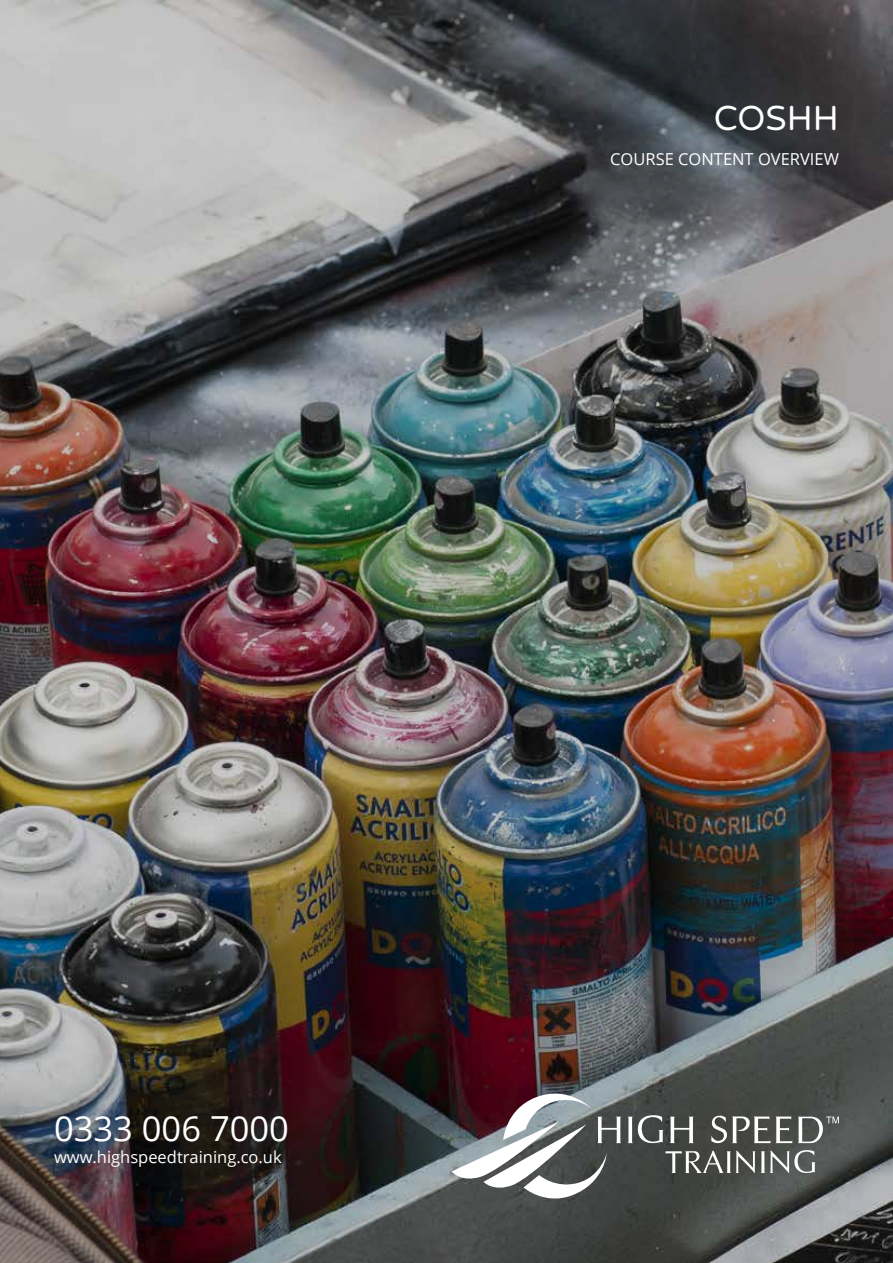
<style>
.page{position:relative;width:893px;height:1263px;background:#fff}
.page>*{position:absolute;margin:0;border:0;box-sizing:border-box;transform-origin:0 0}
.t1{font:34.5px "Open Sans";color:#fff}
.t2{font:34.5px "Varela Round";color:#fff}
.t3{font:16.5px "Open Sans";color:#fff}
</style>
<div class="page">
<img style="left:0;top:0;width:893px;height:1263px">
<svg style="left:451px;top:1093px;width:388px;height:105px"></svg>
<h1 class="t2" style="left:714px;top:98px;width:127px">COSHH</h1>
<p class="t3" style="left:610px;top:147px;width:230px">COURSE CONTENT OVERVIEW</p>
<h1 class="t1" style="left:54px;top:1104px;width:237px">0333 006 7000</h1>
<p class="t3" style="left:54px;top:1145px;width:229px">www.highspeedtraining.co.uk</p>
</div>
